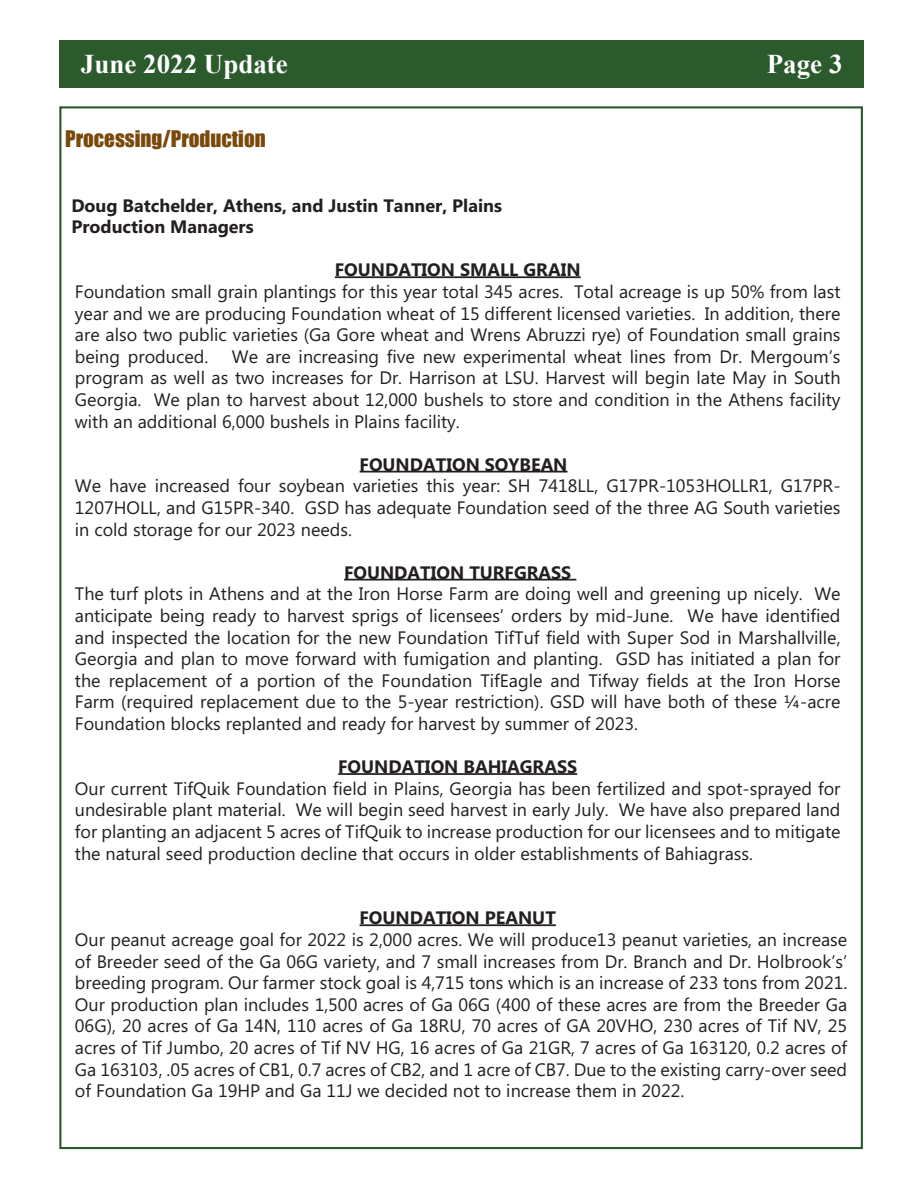
<style>
.page{position:relative;width:918px;height:1188px;background:#fff}
.page>*{position:absolute;margin:0;border:0;box-sizing:border-box;transform-origin:0 0}
.t1{font:700 27px "Times New Roman";color:#fff}
.t2{font:21px "Impact";color:#79490c}
.t3{font:18px/21.6px "Microsoft Phags Pa";color:#231f20;text-align:justify}
.t4{font:700 18px "Microsoft Phags Pa";color:#231f20}
</style>
<div class="page">
<hr style="left:335px;top:276px;width:246px;height:2px;background:#231f20">
<hr style="left:360px;top:471px;width:208px;height:2px;background:#231f20">
<hr style="left:344px;top:579px;width:232px;height:2px;background:#231f20">
<hr style="left:338px;top:773px;width:239px;height:2px;background:#231f20">
<hr style="left:360px;top:924px;width:196px;height:2px;background:#231f20">
<div style="left:59px;top:40px;width:805px;height:48px;background:#2b5b2c"></div>
<p class="t1" style="left:81px;top:45px;width:209px">June 2022 Update</p>
<p class="t1" style="left:767px;top:45px;width:77px">Page 3</p>
<p class="t2" style="left:65px;top:122px;width:202px">Processing/Production</p>
<p class="t4" style="left:71px;top:192px;width:432px">Doug Batchelder, Athens, and Justin Tanner, Plains</p>
<p class="t4" style="left:71px;top:214px;width:184px">Production Managers</p>
<p class="t4" style="left:335px;top:257px;width:247px">FOUNDATION SMALL GRAIN</p>
<p class="t3" style="left:75px;top:280px;width:767px">Foundation small grain plantings for this year total 345 acres. Total acreage is up 50% from last year and we are producing Foundation wheat of 15 different licensed varieties. In addition, there are also two public varieties (Ga Gore wheat and Wrens Abruzzi rye) of Foundation small grains being produced.</p>
<p class="t3" style="left:75px;top:345px;width:767px;text-indent:157px">We are increasing five new experimental wheat lines from Dr. Mergoum’s program as well as two increases for Dr. Harrison at LSU. Harvest will begin late May in South Georgia. We plan to harvest about 12,000 bushels to store and condition in the Athens facility with an additional 6,000 bushels in Plains facility.</p>
<p class="t4" style="left:360px;top:452px;width:209px">FOUNDATION SOYBEAN</p>
<p class="t3" style="left:75px;top:474px;width:767px">We have increased four soybean varieties this year: SH 7418LL, G17PR-1053HOLLR1, G17PR-1207HOLL, and G15PR-340. GSD has adequate Foundation seed of the three AG South varieties in cold storage for our 2023 needs.</p>
<p class="t4" style="left:344px;top:560px;width:229px">FOUNDATION TURFGRASS</p>
<p class="t3" style="left:75px;top:582px;width:767px">The turf plots in Athens and at the Iron Horse Farm are doing well and greening up nicely. We anticipate being ready to harvest sprigs of licensees’ orders by mid-June. We have identified and inspected the location for the new Foundation TifTuf field with Super Sod in Marshallville, Georgia and plan to move forward with fumigation and planting. GSD has initiated a plan for the replacement of a portion of the Foundation TifEagle and Tifway fields at the Iron Horse Farm (required replacement due to the 5-year restriction). GSD will have both of these ¼-acre Foundation blocks replanted and ready for harvest by summer of 2023.</p>
<p class="t4" style="left:338px;top:754px;width:240px">FOUNDATION BAHIAGRASS</p>
<p class="t3" style="left:75px;top:777px;width:767px">Our current TifQuik Foundation field in Plains, Georgia has been fertilized and spot-sprayed for undesirable plant material. We will begin seed harvest in early July. We have also prepared land for planting an adjacent 5 acres of TifQuik to increase production for our licensees and to mitigate the natural seed production decline that occurs in older establishments of Bahiagrass.</p>
<p class="t4" style="left:360px;top:905px;width:198px">FOUNDATION PEANUT</p>
<p class="t3" style="left:75px;top:928px;width:774px">Our peanut acreage goal for 2022 is 2,000 acres. We will produce13 peanut varieties, an increase of Breeder seed of the Ga 06G variety, and 7 small increases from Dr. Branch and Dr. Holbrook’s’ breeding program. Our farmer stock goal is 4,715 tons which is an increase of 233 tons from 2021.<br>Our production plan includes 1,500 acres of Ga 06G (400 of these acres are from the Breeder Ga 06G), 20 acres of Ga 14N, 110 acres of Ga 18RU, 70 acres of GA 20VHO, 230 acres of Tif NV, 25 acres of Tif Jumbo, 20 acres of Tif NV HG, 16 acres of Ga 21GR, 7 acres of Ga 163120, 0.2 acres of Ga 163103, .05 acres of CB1, 0.7 acres of CB2, and 1 acre of CB7. Due to the existing carry-over seed of Foundation Ga 19HP and Ga 11J we decided not to increase them in 2022.</p>
</div>
